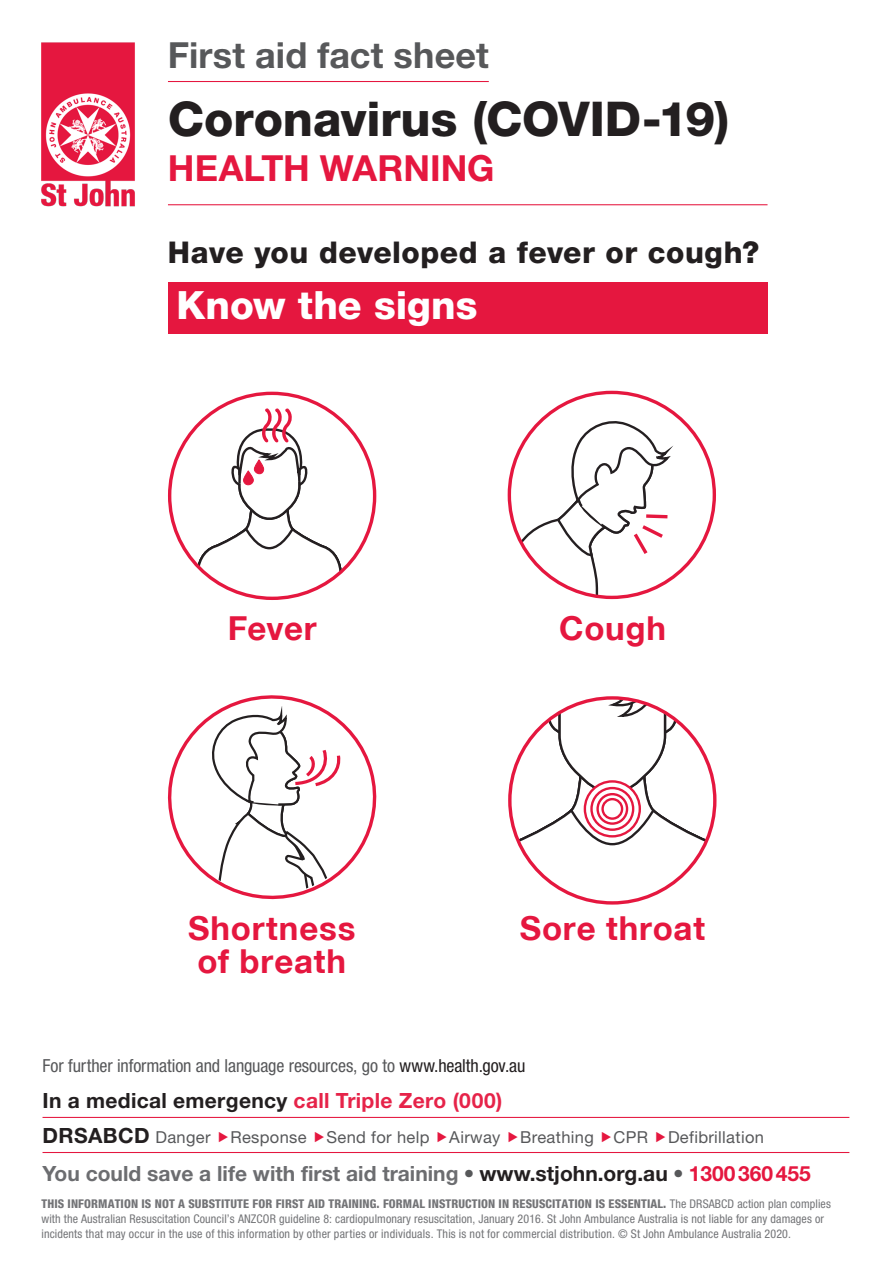
<style>
.page{position:relative;width:893px;height:1263px;background:#fff}
.page>*{position:absolute;margin:0;border:0;box-sizing:border-box;transform-origin:0 0}
.title_head{font:800 48px "Helvetica Neue LT Std";letter-spacing:-.005em;color:#231f20}
.title_head-2{font:800 39px "Helvetica Neue LT Std";color:#fff}
.title_head-3{font:700 36px "Helvetica Neue LT Std";letter-spacing:.005em;color:#57585a}
.title_head-4{font:700 36px "Helvetica Neue LT Std";color:#e5173f}
.title_head-5{font:700 33px "Helvetica Neue LT";letter-spacing:.025em;color:#e5173f}
.title_head-6{font:800 30px "Helvetica Neue LT Std";letter-spacing:.015em;color:#231f20}
.Head2_S_S_Warnings_N{font:700 21px "Helvetica Neue LT Std";color:#6c6d70}
.t1{font:700 21px "Helvetica Neue LT Std";letter-spacing:.015em;color:#231f20}
.title_head-7{font:condensed 18px "Helvetica Neue LT Std";letter-spacing:-.005em;color:#57585a}
.t2{font:16.5px "Helvetica Neue LT Std";letter-spacing:.02em;color:#57585a}
.t3{font:condensed 12px/15px "Helvetica Neue LT Std";letter-spacing:.01em;color:#737477}
.s1{color:#231f20}
.s2{color:#e62349}
.s3{font-weight:700;font-size:21px;color:#231f20}
.s4{color:#57585a}
.s5{color:#e5173f}
.s6{font-family:"Helvetica Neue LT";font-weight:800}
</style>
<div class="page">
<svg style="left:167px;top:695px;width:210px;height:184px"></svg>
<svg style="left:210px;top:714px;width:131px;height:186px"></svg>
<hr style="left:168px;top:81px;width:321px;height:1px;background:#e5173f">
<img style="left:41px;top:43px;width:94px;height:164px">
<hr style="left:43px;top:1117px;width:806px;height:1px;background:#e5173f">
<hr style="left:43px;top:1152px;width:806px;height:1px;background:#e5173f">
<hr style="left:168px;top:204px;width:599px;height:1px;background:#e5173f">
<div style="left:168px;top:283px;width:599px;height:51px;background:#e5173f"></div>
<svg style="left:510px;top:698px;width:205px;height:205px"></svg>
<svg style="left:585px;top:781px;width:55px;height:55px"></svg>
<div style="left:584px;top:780px;width:57px;height:57px;border:2px solid #e5173f;border-radius:50%"></div>
<svg style="left:591px;top:788px;width:42px;height:42px"></svg>
<div style="left:590px;top:787px;width:44px;height:44px;border:2px solid #e5173f;border-radius:50%"></div>
<svg style="left:598px;top:794px;width:29px;height:29px"></svg>
<div style="left:596px;top:793px;width:32px;height:32px;border:2px solid #e5173f;border-radius:50%"></div>
<svg style="left:603px;top:799px;width:19px;height:20px"></svg>
<div style="left:601px;top:798px;width:22px;height:22px;border:2px solid #e5173f;border-radius:50%"></div>
<svg style="left:195px;top:407px;width:148px;height:190px"></svg>
<svg style="left:509px;top:415px;width:162px;height:182px"></svg>
<p class="title_head-3" style="left:168px;top:33px;width:322px">First aid fact sheet</p>
<p class="title_head" style="left:168px;top:91px;width:563px">Coronavirus (COVID-19)</p>
<p class="title_head-4" style="left:168px;top:146px;width:328px">HEALTH WARNING</p>
<p class="title_head-6" style="left:168px;top:234px;width:593px">Have you developed a fever or cough?</p>
<p class="title_head-2" style="left:176px;top:282px;width:302px">Know the signs</p>
<p class="title_head-5" style="left:228px;top:608px;width:90px">Fever</p>
<p class="title_head-5" style="left:559px;top:608px;width:108px">Cough</p>
<p class="title_head-5" style="left:188px;top:907px;width:169px">Shortness</p>
<p class="title_head-5" style="left:520px;top:907px;width:187px">Sore throat</p>
<p class="title_head-5" style="left:197px;top:940px;width:150px">of breath</p>
<p class="title_head-7" style="left:43px;top:1055px;width:484px">For further information and language resources, go to <span class="s1">www.health.gov.au</span></p>
<p class="t1" style="left:43px;top:1087px;width:461px">In a medical emergency <span class="s2">call Triple Zero (000)</span></p>
<p class="t2" style="left:43px;top:1128px;width:723px"><span class="s3">DRSABCD</span> Danger Response Send for help Airway Breathing CPR Defibrillation</p>
<p class="Head2_S_S_Warnings_N" style="left:43px;top:1160px;width:770px">You could save a life with first aid training <span class="s4">•</span> <span class="s1">www.stjohn.org.au</span> <span class="s4">•</span> <span class="s5">1300360455</span></p>
<p class="t3" style="left:41px;top:1196px;width:791px"><span class="s6">THIS INFORMATION IS NOT A SUBSTITUTE FOR FIRST AID TRAINING. FORMAL INSTRUCTION IN RESUSCITATION IS ESSENTIAL.</span> The DRSABCD action plan complies with the Australian Resuscitation Council’s ANZCOR guideline 8: cardiopulmonary resuscitation, January 2016. St John Ambulance Australia is not liable for any damages or incidents that may occur in the use of this information by other parties or individuals. This is not for commercial distribution. © St John Ambulance Australia 2020.</p>
</div>
